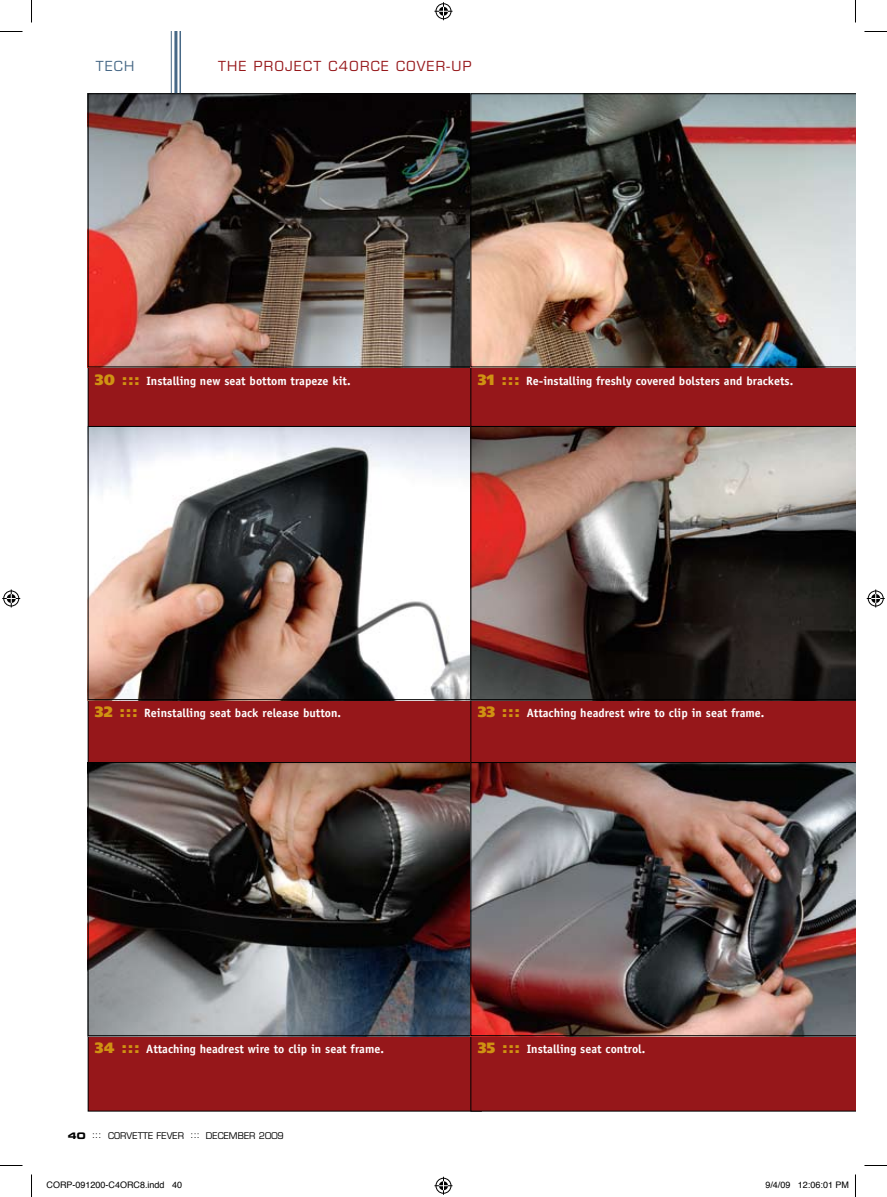
<style>
.page{position:relative;width:887px;height:1197px;background:#fff}
.page>*{position:absolute;margin:0;border:0;box-sizing:border-box;transform-origin:0 0}
.t1{font:13.5px "Eurostile LT Std";letter-spacing:.1em;color:#96171a}
.t2{font:13.5px "Eurostile LT Std";color:#476886}
.t3{font:700 12px "Officina Sans Std";color:#fff}
.t4{font:9px "Helvetica";color:#000}
.t5{font:9px "Eurostile LT Std";letter-spacing:.01em;color:#000}
.s1{font-family:"Humanist 777 BT Extra Black B";font-weight:400;font-size:15px;color:#cf9212}
.s2{font-family:"Eurostile LT Std Bold Ex 2"}
</style>
<div class="page">
<div style="left:88px;top:94px;width:393px;height:348px;background:#96171a"></div>
<img style="left:90px;top:95px;width:380px;height:270px">
<div style="left:470px;top:367px;width:385px;height:59px;background:#96171a"></div>
<img style="left:470px;top:93px;width:385px;height:274px">
<div style="left:88px;top:426px;width:393px;height:349px;background:#96171a"></div>
<img style="left:90px;top:428px;width:380px;height:270px">
<div style="left:470px;top:700px;width:385px;height:62px;background:#96171a"></div>
<img style="left:470px;top:426px;width:385px;height:274px">
<div style="left:88px;top:763px;width:393px;height:348px;background:#96171a"></div>
<img style="left:90px;top:764px;width:380px;height:270px">
<div style="left:470px;top:1036px;width:385px;height:76px;background:#96171a"></div>
<img style="left:470px;top:762px;width:385px;height:274px">
<hr style="left:174px;top:32px;width:3px;height:61px;background:#476886">
<hr style="left:179px;top:32px;width:2px;height:61px;background:#476886">
<hr style="left:171px;top:32px;width:1px;height:61px;background:#476886">
<svg style="left:0;top:31px;width:22px;height:1px"></svg>
<svg style="left:864px;top:31px;width:22px;height:1px"></svg>
<svg style="left:0;top:1165px;width:22px;height:1px"></svg>
<svg style="left:864px;top:1165px;width:22px;height:1px"></svg>
<svg style="left:31px;top:0;width:1px;height:22px"></svg>
<svg style="left:31px;top:1174px;width:1px;height:23px"></svg>
<svg style="left:855px;top:0;width:1px;height:22px"></svg>
<svg style="left:855px;top:1174px;width:1px;height:23px"></svg>
<svg style="left:434px;top:2px;width:18px;height:18px"></svg>
<svg style="left:434px;top:1177px;width:18px;height:18px"></svg>
<svg style="left:2px;top:590px;width:18px;height:18px"></svg>
<svg style="left:866px;top:590px;width:18px;height:18px"></svg>
<p class="t2" style="left:96px;top:58px;width:10px">TEC</p>
<p class="t2" style="left:124px;top:58px;width:12px">H</p>
<p class="t1" style="left:218px;top:58px;width:254px">THE PROJECT C4ORCE COVER-UP</p>
<p class="t3" style="left:95px;top:373px;width:257px"><span class="s1">30 :::</span> Installing new seat bottom trapeze kit.</p>
<p class="t3" style="left:477px;top:373px;width:317px"><span class="s1">31 :::</span> Re-installing freshly covered bolsters and brackets.</p>
<p class="t3" style="left:95px;top:706px;width:247px"><span class="s1">32 :::</span> Reinstalling seat back release button.</p>
<p class="t3" style="left:477px;top:706px;width:288px"><span class="s1">33 :::</span> Attaching headrest wire to clip in seat frame.</p>
<p class="t3" style="left:95px;top:1042px;width:290px"><span class="s1">34 :::</span> Attaching headrest wire to clip in seat frame.</p>
<p class="t3" style="left:477px;top:1042px;width:169px"><span class="s1">35 :::</span> Installing seat control.</p>
<p class="t5" style="left:68px;top:1130px;width:47px"><span class="s2">40</span> ::: CORVETTE</p>
<p class="t5" style="left:157px;top:1130px;width:7px">FEVER</p>
<p class="t5" style="left:190px;top:1130px;width:29px">::: DECEM</p>
<p class="t5" style="left:238px;top:1130px;width:48px">BER 2009</p>
<p class="t4" style="left:46px;top:1177px;width:137px">CORP-091200-C4ORC8.indd 40</p>
<p class="t4" style="left:765px;top:1177px;width:85px">9/4/09 12:06:01 PM</p>
</div>
